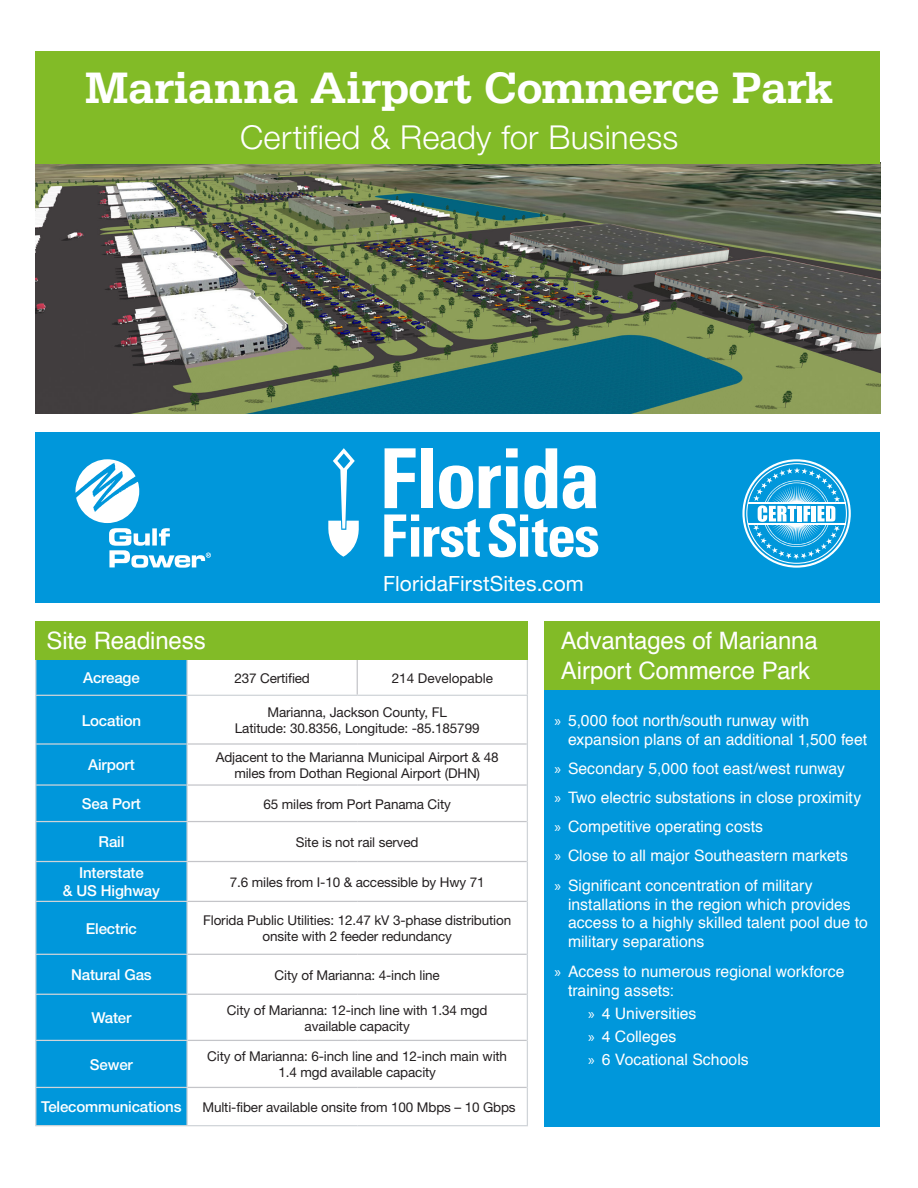
<style>
.page{position:relative;width:918px;height:1188px;background:#fff}
.page>*{position:absolute;margin:0;border:0;box-sizing:border-box;transform-origin:0 0}
.t1{font:700 46.5px "Serifa";letter-spacing:-.015em;color:#fff}
.t2{font:300 33px "Helvetica Neue";letter-spacing:.005em;color:#fff}
.t3{font:24px/30px "Helvetica";letter-spacing:-.005em;color:#fff}
.t4{font:21px "Helvetica Neue";letter-spacing:.005em;color:#fff}
.t5{font:15.75px/18.9px "Helvetica";color:#fff}
.t6{font:500 15px "Helvetica Neue";letter-spacing:-.01em;color:#fff}
.t7{font:13.5px/16.2px "Helvetica Neue";letter-spacing:-.01em;color:#231f20;text-align:center}
.s1{font-family:"Myriad Pro"}
</style>
<div class="page">
<img style="left:36px;top:164px;width:844px;height:250px">
<div style="left:544px;top:621px;width:336px;height:69px;background:#82bb27"></div>
<div style="left:544px;top:690px;width:336px;height:436px;background:#0097db"></div>
<div style="left:36px;top:660px;width:150px;height:465px;background:#0097db"></div>
<hr style="left:188px;top:743px;width:169px;height:2px;background:#c4c5c9">
<hr style="left:357px;top:743px;width:170px;height:2px;background:#c4c5c9">
<hr style="left:188px;top:784px;width:169px;height:2px;background:#c4c5c9">
<hr style="left:357px;top:784px;width:170px;height:2px;background:#c4c5c9">
<hr style="left:188px;top:821px;width:169px;height:1px;background:#c4c5c9">
<hr style="left:357px;top:821px;width:170px;height:1px;background:#c4c5c9">
<hr style="left:188px;top:861px;width:169px;height:1px;background:#c4c5c9">
<hr style="left:357px;top:861px;width:170px;height:1px;background:#c4c5c9">
<hr style="left:188px;top:901px;width:169px;height:1px;background:#c4c5c9">
<hr style="left:357px;top:901px;width:170px;height:1px;background:#c4c5c9">
<hr style="left:188px;top:954px;width:169px;height:1px;background:#c4c5c9">
<hr style="left:357px;top:954px;width:170px;height:1px;background:#c4c5c9">
<hr style="left:188px;top:994px;width:169px;height:1px;background:#c4c5c9">
<hr style="left:357px;top:994px;width:170px;height:1px;background:#c4c5c9">
<hr style="left:188px;top:1040px;width:169px;height:1px;background:#c4c5c9">
<hr style="left:357px;top:1040px;width:170px;height:1px;background:#c4c5c9">
<hr style="left:188px;top:1087px;width:169px;height:1px;background:#c4c5c9">
<hr style="left:357px;top:1087px;width:170px;height:1px;background:#c4c5c9">
<hr style="left:186px;top:696px;width:2px;height:47px;background:#d0d4d8">
<hr style="left:35px;top:743px;width:153px;height:2px;background:#d0d4d8">
<hr style="left:186px;top:745px;width:2px;height:39px;background:#d0d4d8">
<hr style="left:35px;top:784px;width:153px;height:2px;background:#d0d4d8">
<hr style="left:186px;top:786px;width:2px;height:35px;background:#d0d4d8">
<hr style="left:35px;top:821px;width:153px;height:1px;background:#d0d4d8">
<hr style="left:186px;top:822px;width:2px;height:39px;background:#d0d4d8">
<hr style="left:35px;top:861px;width:153px;height:1px;background:#d0d4d8">
<hr style="left:186px;top:862px;width:2px;height:39px;background:#d0d4d8">
<hr style="left:35px;top:901px;width:153px;height:1px;background:#d0d4d8">
<hr style="left:186px;top:902px;width:2px;height:52px;background:#d0d4d8">
<hr style="left:35px;top:954px;width:153px;height:1px;background:#d0d4d8">
<hr style="left:186px;top:955px;width:2px;height:39px;background:#d0d4d8">
<hr style="left:35px;top:994px;width:153px;height:1px;background:#d0d4d8">
<hr style="left:186px;top:995px;width:2px;height:45px;background:#d0d4d8">
<hr style="left:35px;top:1040px;width:153px;height:1px;background:#d0d4d8">
<hr style="left:186px;top:1041px;width:2px;height:46px;background:#d0d4d8">
<hr style="left:35px;top:1087px;width:153px;height:1px;background:#d0d4d8">
<hr style="left:186px;top:1088px;width:2px;height:37px;background:#d0d4d8">
<hr style="left:527px;top:660px;width:1px;height:35px;background:#d0d4d8">
<hr style="left:357px;top:660px;width:1px;height:35px;background:#c4c5c9">
<hr style="left:35px;top:696px;width:1px;height:47px;background:#d0d4d8">
<hr style="left:187px;top:695px;width:170px;height:1px;background:#d0d4d8">
<hr style="left:357px;top:695px;width:171px;height:1px;background:#d0d4d8">
<hr style="left:527px;top:696px;width:1px;height:48px;background:#d0d4d8">
<hr style="left:35px;top:745px;width:1px;height:39px;background:#d0d4d8">
<hr style="left:527px;top:744px;width:1px;height:41px;background:#d0d4d8">
<hr style="left:35px;top:786px;width:1px;height:35px;background:#d0d4d8">
<hr style="left:527px;top:785px;width:1px;height:37px;background:#d0d4d8">
<hr style="left:35px;top:822px;width:1px;height:39px;background:#d0d4d8">
<hr style="left:527px;top:822px;width:1px;height:40px;background:#d0d4d8">
<hr style="left:35px;top:862px;width:1px;height:39px;background:#d0d4d8">
<hr style="left:527px;top:862px;width:1px;height:39px;background:#d0d4d8">
<hr style="left:35px;top:902px;width:1px;height:52px;background:#d0d4d8">
<hr style="left:527px;top:901px;width:1px;height:53px;background:#d0d4d8">
<hr style="left:35px;top:955px;width:1px;height:39px;background:#d0d4d8">
<hr style="left:527px;top:954px;width:1px;height:40px;background:#d0d4d8">
<hr style="left:35px;top:995px;width:1px;height:45px;background:#d0d4d8">
<hr style="left:527px;top:994px;width:1px;height:46px;background:#d0d4d8">
<hr style="left:35px;top:1041px;width:1px;height:46px;background:#d0d4d8">
<hr style="left:527px;top:1040px;width:1px;height:47px;background:#d0d4d8">
<hr style="left:35px;top:1088px;width:1px;height:37px;background:#d0d4d8">
<hr style="left:527px;top:1087px;width:1px;height:38px;background:#d0d4d8">
<hr style="left:35px;top:1125px;width:152px;height:1px;background:#d0d4d8">
<hr style="left:187px;top:1125px;width:170px;height:1px;background:#d0d4d8">
<hr style="left:357px;top:1125px;width:171px;height:1px;background:#d0d4d8">
<hr style="left:35px;top:660px;width:1px;height:35px;background:#d0d4d8">
<hr style="left:186px;top:660px;width:2px;height:35px;background:#d0d4d8">
<hr style="left:35px;top:695px;width:152px;height:1px;background:#d0d4d8">
<div style="left:36px;top:432px;width:844px;height:171px;background:#0097db"></div>
<svg style="left:75px;top:459px;width:136px;height:109px"></svg>
<svg style="left:328px;top:448px;width:31px;height:109px"></svg>
<svg style="left:384px;top:448px;width:214px;height:109px"></svg>
<svg style="left:742px;top:459px;width:109px;height:109px"></svg>
<hr style="left:748px;top:502px;width:97px;height:1px;background:#fff">
<hr style="left:748px;top:524px;width:97px;height:1px;background:#fff">
<div style="left:35px;top:621px;width:493px;height:39px;background:#82bb27"></div>
<div style="left:36px;top:52px;width:844px;height:112px;background:#82bb27"></div>
<p class="t1" style="left:85px;top:60px;width:750px">Marianna Airport Commerce Park</p>
<p class="t2" style="left:240px;top:117px;width:440px">Certified &amp; Ready for Business</p>
<p class="t4" style="left:383px;top:571px;width:202px">FloridaFirstSites.com</p>
<p class="t3" style="left:47px;top:626px;width:161px">Site Readiness</p>
<p class="t3" style="left:561px;top:626px;width:258px">Advantages of Marianna<br>Airport Commerce Park</p>
<p class="t5" style="left:568px;top:711px;width:301px;text-indent:-14px"><span class="s1">»</span> 5,000 foot north/south runway with expansion plans of an additional 1,500 feet</p>
<p class="t5" style="left:555px;top:759px;width:292px"><span class="s1">»</span> Secondary 5,000 foot east/west runway</p>
<p class="t5" style="left:555px;top:789px;width:308px"><span class="s1">»</span> Two electric substations in close proximity</p>
<p class="t5" style="left:555px;top:818px;width:210px"><span class="s1">»</span> Competitive operating costs</p>
<p class="t5" style="left:555px;top:847px;width:295px"><span class="s1">»</span> Close to all major Southeastern markets</p>
<p class="t5" style="left:568px;top:876px;width:301px;text-indent:-14px"><span class="s1">»</span> Significant concentration of military installations in the region which provides access to a highly skilled talent pool due to military separations</p>
<p class="t5" style="left:568px;top:962px;width:278px;text-indent:-14px"><span class="s1">»</span> Access to numerous regional workforce training assets:</p>
<p class="t5" style="left:588px;top:1004px;width:110px"><span class="s1">»</span> 4 Universities</p>
<p class="t5" style="left:588px;top:1027px;width:90px"><span class="s1">»</span> 4 Colleges</p>
<p class="t5" style="left:588px;top:1051px;width:162px"><span class="s1">»</span> 6 Vocational Schools</p>
<p class="t6" style="left:83px;top:669px;width:58px">Acreage</p>
<p class="t7" style="left:234px;top:670px;width:77px">237 Certified</p>
<p class="t7" style="left:392px;top:670px;width:103px">214 Developable</p>
<p class="t6" style="left:82px;top:711px;width:61px">Location</p>
<p class="t7" style="left:268px;top:704px;width:181px">Marianna, Jackson County, FL</p>
<p class="t7" style="left:235px;top:720px;width:246px">Latitude: 30.8356, Longitude: -85.185799</p>
<p class="t7" style="left:216px;top:749px;width:284px">Adjacent to the Marianna Municipal Airport &amp; 48</p>
<p class="t7" style="left:234px;top:765px;width:247px">miles from Dothan Regional Airport (DHN)</p>
<p class="t6" style="left:88px;top:756px;width:48px">Airport</p>
<p class="t6" style="left:82px;top:795px;width:60px">Sea Port</p>
<p class="t7" style="left:264px;top:796px;width:189px">65 miles from Port Panama City</p>
<p class="t6" style="left:99px;top:833px;width:27px">Rail</p>
<p class="t7" style="left:296px;top:834px;width:124px">Site is not rail served</p>
<p class="t6" style="left:79px;top:864px;width:66px">Interstate</p>
<p class="t6" style="left:63px;top:882px;width:99px">&amp; US Highway</p>
<p class="t7" style="left:230px;top:874px;width:256px">7.6 miles from I-10 &amp; accessible by Hwy 71</p>
<p class="t6" style="left:86px;top:919px;width:53px">Electric</p>
<p class="t7" style="left:203px;top:912px;width:310px">Florida Public Utilities: 12.47 kV 3-phase distribution onsite with 2 feeder redundancy</p>
<p class="t6" style="left:71px;top:966px;width:82px">Natural Gas</p>
<p class="t7" style="left:275px;top:966px;width:167px">City of Marianna: 4-inch line</p>
<p class="t6" style="left:91px;top:1009px;width:42px">Water</p>
<p class="t7" style="left:227px;top:1001px;width:262px">City of Marianna: 12-inch line with 1.34 mgd</p>
<p class="t7" style="left:305px;top:1018px;width:107px">available capacity</p>
<p class="t7" style="left:207px;top:1048px;width:301px">City of Marianna: 6-inch line and 12-inch main with</p>
<p class="t7" style="left:278px;top:1064px;width:159px">1.4 mgd available capacity</p>
<p class="t6" style="left:90px;top:1056px;width:44px">Sewer</p>
<p class="t6" style="left:41px;top:1098px;width:142px">Telecommunications</p>
<p class="t7" style="left:202px;top:1099px;width:315px">Multi-fiber available onsite from 100 Mbps – 10 Gbps</p>
</div>
